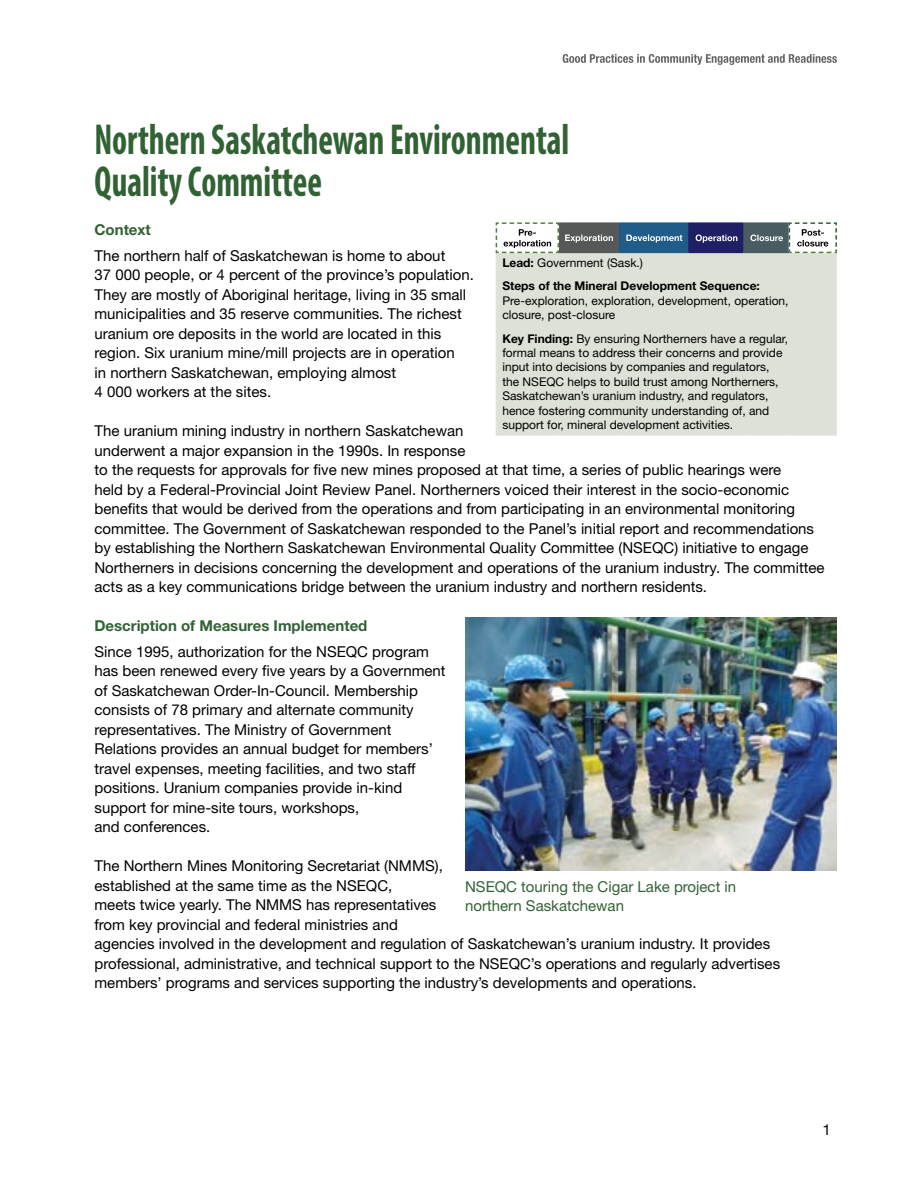
<style>
.page{position:relative;width:918px;height:1188px;background:#fff}
.page>*{position:absolute;margin:0;border:0;box-sizing:border-box;transform-origin:0 0}
.t1{font:700 condensed 43.5px/42px "Myriad Pro";color:#316233;scale:.8 1}
.t2{font:15px/19.5px "Helvetica Neue LT Std";color:#000}
.t3{font:15px/19.5px "Helvetica Neue LT Std";color:#316233}
.t4{font:700 15px "Helvetica Neue LT Std";color:#316233}
.t5{font:15px "Helvetica Neue";color:#000}
.t6{font:12px/14.4px "Helvetica Neue LT Std";color:#000}
.t7{font:700 12px/23.4px "Helvetica Neue LT Std";color:#000}
.s1{font-weight:400}
.s2{font-weight:700}
</style>
<div class="page">
<svg style="left:563px;top:54px;width:274px;height:11px"></svg>
<div style="left:558px;top:223px;width:62px;height:29px;background:#565857"></div>
<div style="left:620px;top:223px;width:69px;height:29px;background:#1f5c8a"></div>
<div style="left:689px;top:223px;width:55px;height:29px;background:#1f1f65"></div>
<div style="left:744px;top:223px;width:45px;height:29px;background:#495c61"></div>
<div style="left:496px;top:252px;width:340px;height:183px;background:#dde1d8"></div>
<hr style="left:835px;top:253px;width:2px;height:181px;background:#dfe3db">
<hr style="left:496px;top:434px;width:62px;height:2px;background:#dfe3db">
<hr style="left:558px;top:434px;width:62px;height:2px;background:#dfe3db">
<hr style="left:620px;top:434px;width:69px;height:2px;background:#dfe3db">
<hr style="left:689px;top:434px;width:55px;height:2px;background:#dfe3db">
<hr style="left:744px;top:434px;width:45px;height:2px;background:#dfe3db">
<hr style="left:789px;top:434px;width:48px;height:2px;background:#dfe3db">
<hr style="left:559px;top:222px;width:60px;height:2px;background:#565857">
<hr style="left:619px;top:222px;width:69px;height:2px;background:#1f5c8a">
<hr style="left:619px;top:224px;width:2px;height:28px;background:#1f5c8a">
<hr style="left:688px;top:222px;width:55px;height:2px;background:#1f1f65">
<hr style="left:688px;top:224px;width:2px;height:28px;background:#1f1f65">
<hr style="left:743px;top:222px;width:46px;height:2px;background:#495c61">
<hr style="left:743px;top:224px;width:2px;height:28px;background:#495c61">
<hr style="left:559px;top:252px;width:60px;height:1px;background:#565857">
<hr style="left:619px;top:252px;width:69px;height:1px;background:#1f5c8a">
<hr style="left:688px;top:252px;width:55px;height:1px;background:#1f1f65">
<hr style="left:743px;top:252px;width:46px;height:1px;background:#495c61">
<svg style="left:495px;top:222px;width:118px;height:32px"></svg>
<svg style="left:626px;top:235px;width:56px;height:8px"></svg>
<svg style="left:696px;top:234px;width:41px;height:9px"></svg>
<svg style="left:750px;top:222px;width:87px;height:31px"></svg>
<img style="left:465px;top:618px;width:372px;height:252px">
<h1 class="t1" style="left:94px;top:118px;width:595px">Northern Saskatchewan Environmental<br>Quality Committee</h1>
<h2 class="t4" style="left:94px;top:220px;width:58px">Context</h2>
<p class="t2" style="left:94px;top:245px;width:381px">The northern half of Saskatchewan is home to about<br>37 000 people, or 4 percent of the province’s population.<br>They are mostly of Aboriginal heritage, living in 35 small municipalities and 35 reserve communities. The richest uranium ore deposits in the world are located in this region. Six uranium mine/mill projects are in operation<br>in northern Saskatchewan, employing almost<br>4 000 workers at the sites.</p>
<p class="t2" style="left:94px;top:421px;width:732px">The uranium mining industry in northern Saskatchewan<br>underwent a major expansion in the 1990s. In response<br>to the requests for approvals for five new mines proposed at that time, a series of public hearings were<br>held by a Federal-Provincial Joint Review Panel. Northerners voiced their interest in the socio-economic benefits that would be derived from the operations and from participating in an environmental monitoring committee. The Government of Saskatchewan responded to the Panel’s initial report and recommendations by establishing the Northern Saskatchewan Environmental Quality Committee (NSEQC) initiative to engage Northerners in decisions concerning the development and operations of the uranium industry. The committee acts as a key communications bridge between the uranium industry and northern residents.</p>
<h2 class="t4" style="left:94px;top:616px;width:274px">Description of Measures Implemented</h2>
<p class="t2" style="left:94px;top:641px;width:353px">Since 1995, authorization for the NSEQC program has been renewed every five years by a Government of Saskatchewan Order-In-Council. Membership consists of 78 primary and alternate community representatives. The Ministry of Government Relations provides an annual budget for members’ travel expenses, meeting facilities, and two staff positions. Uranium companies provide in-kind support for mine-site tours, workshops,<br>and conferences.</p>
<p class="t2" style="left:94px;top:856px;width:350px">The Northern Mines Monitoring Secretariat (NMMS), established at the same time as the NSEQC,<br>meets twice yearly. The NMMS has representatives from key provincial and federal ministries and</p>
<p class="t2" style="left:94px;top:934px;width:687px">agencies involved in the development and regulation of Saskatchewan’s uranium industry. It provides professional, administrative, and technical support to the NSEQC’s operations and regularly advertises members’ programs and services supporting the industry’s developments and operations.</p>
<p class="t7" style="left:502px;top:251px;width:259px">Lead: <span class="s1">Government (Sask.)<br></span>Steps of the Mineral Development Sequence:</p>
<p class="t6" style="left:502px;top:293px;width:288px">Pre-exploration, exploration, development, operation, closure, post-closure</p>
<p class="t6" style="left:502px;top:331px;width:287px"><span class="s2">Key Finding:</span> By ensuring Northerners have a regular, formal means to address their concerns and provide input into decisions by companies and regulators, the NSEQC helps to build trust among Northerners, Saskatchewan’s uranium industry, and regulators, hence fostering community understanding of, and support for, mineral development activities.</p>
<p class="t3" style="left:465px;top:877px;width:273px">NSEQC touring the Cigar Lake project in northern Saskatchewan</p>
<p class="t5" style="left:823px;top:1119px;width:10px">1</p>
</div>
